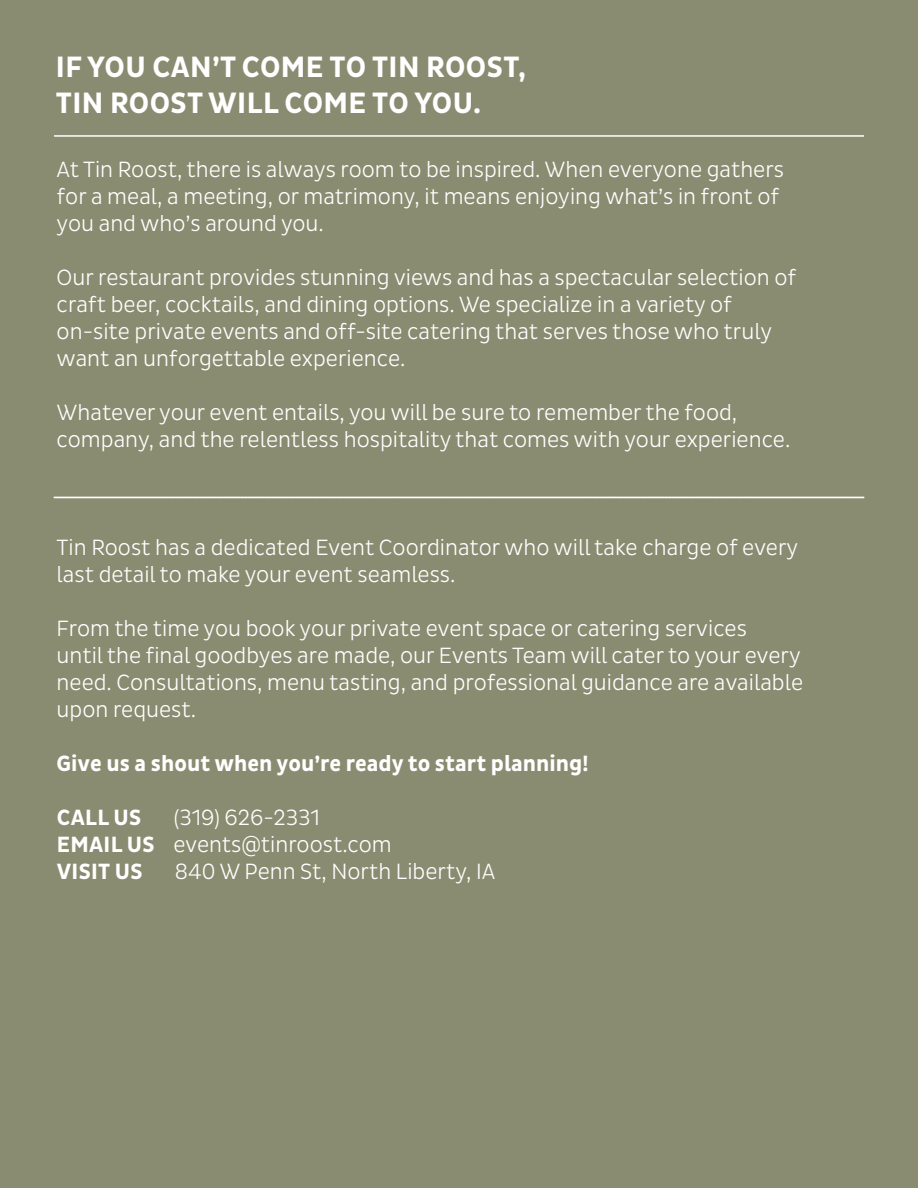
<style>
.page{position:relative;width:918px;height:1188px;background:#8a8c71}
.page>*{position:absolute;margin:0;border:0;box-sizing:border-box;transform-origin:0 0}
.t1{font:700 30px/36px "Pluto Sans Cond";letter-spacing:.015em;color:#fff}
.t2{font:300 22.5px/27px "Pluto Sans Cond";color:#fff}
.t3{font:700 22.5px "Pluto Sans Cond";color:#fff}
.s1{font-weight:700}
</style>
<div class="page">
<hr style="left:54px;top:135px;width:810px;height:2px;background:#fff">
<svg style="left:54px;top:496px;width:810px;height:2px"></svg>
<p class="t1" style="left:56px;top:49px;width:472px">IF YOU CAN’T COME TO TIN ROOST,<br>TIN ROOST WILL COME TO YOU.</p>
<p class="t2" style="left:57px;top:156px;width:729px">At Tin Roost, there is always room to be inspired. When everyone gathers for a meal, a meeting, or matrimony, it means enjoying what’s in front of you and who’s around you.</p>
<p class="t2" style="left:57px;top:264px;width:741px">Our restaurant provides stunning views and has a spectacular selection of craft beer, cocktails, and dining options. We specialize in a variety of on-site private events and off-site catering that serves those who truly want an unforgettable experience.</p>
<p class="t2" style="left:57px;top:399px;width:735px">Whatever your event entails, you will be sure to remember the food, company, and the relentless hospitality that comes with your experience.</p>
<p class="t2" style="left:57px;top:534px;width:743px">Tin Roost has a dedicated Event Coordinator who will take charge of every last detail to make your event seamless.</p>
<p class="t2" style="left:57px;top:615px;width:748px">From the time you book your private event space or catering services<br>until the final goodbyes are made, our Events Team will cater to your every need. Consultations, menu tasting, and professional guidance are available upon request.</p>
<p class="t3" style="left:57px;top:751px;width:533px">Give us a shout when you’re ready to start planning!</p>
<p class="t3" style="left:57px;top:805px;width:86px">CALL US</p>
<p class="t2" style="left:57px;top:804px;width:337px;text-indent:117px">(319) 626-2331<br><span class="s1">EMAIL US</span> events@tinroost.com<br><span class="s1">VISIT US</span></p>
<p class="t2" style="left:175px;top:858px;width:322px">840 W Penn St, North Liberty, IA</p>
</div>
